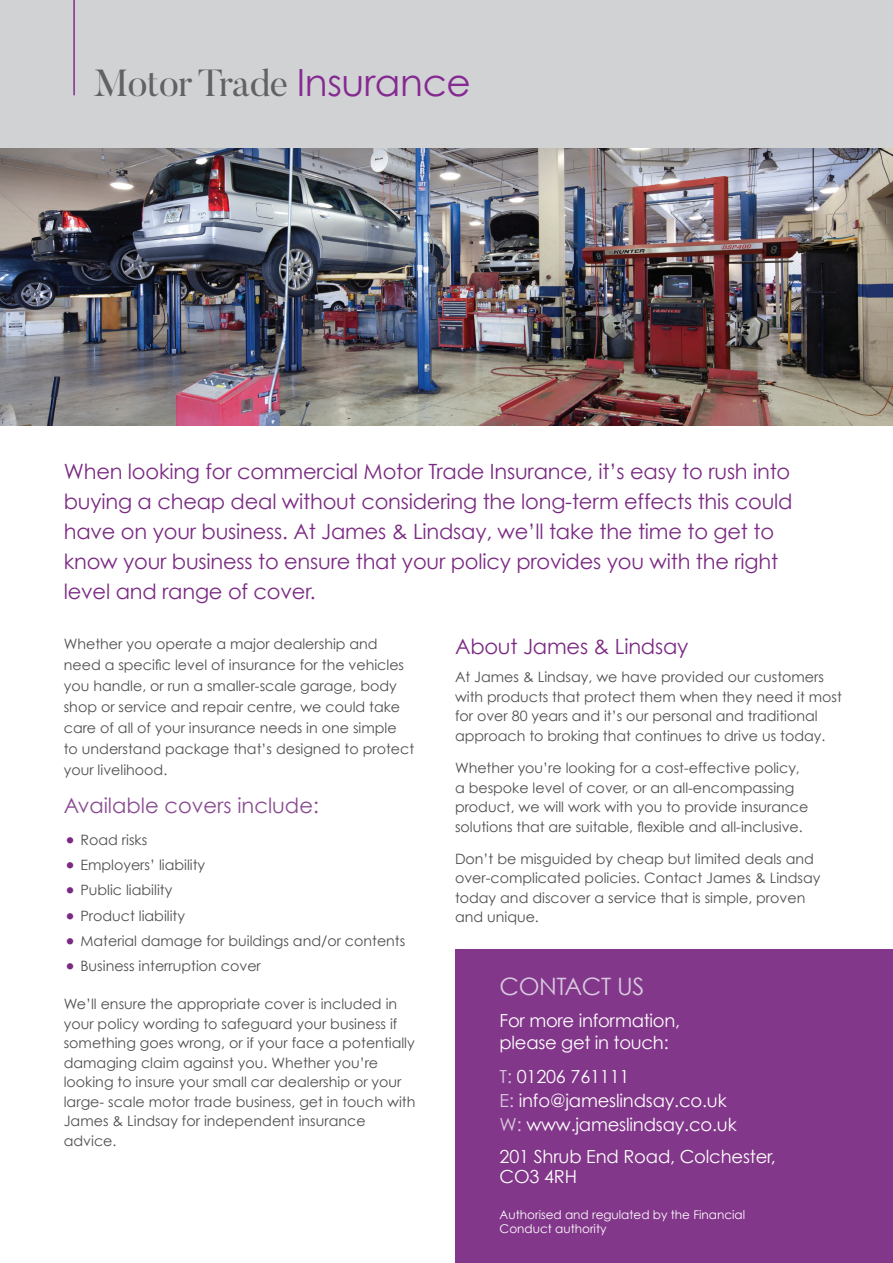
<style>
.page{position:relative;width:893px;height:1263px;background:#fff}
.page>*{position:absolute;margin:0;border:0;box-sizing:border-box;transform-origin:0 0}
.t1{font:37.5px "Butler";letter-spacing:-.01em;color:#626265}
.t2{font:24px "Century Gothic";letter-spacing:-.015em;color:#d8c9de}
.t3{font:21px/30px "Century Gothic";letter-spacing:-.01em;color:#7b2a83}
.Body{font:21px "Century Gothic";color:#8a4b91}
.Body-2{font:18px/21.6px "Century Gothic";letter-spacing:-.01em;color:#fff}
.Body-3{font:14.25px/19.5px "Century Gothic";color:#4e4f50}
.Body-4{font:12px/14.4px "Century Gothic";color:#fff}
.s1{font-family:"Century Gothic";color:#852a91}
.s2{font-size:21px;color:#7b2a83}
.s3{color:#d8c9de}
</style>
<div class="page">
<div style="left:0;top:0;width:893px;height:149px;background:#d1d2d4"></div>
<hr style="left:73px;top:0;width:2px;height:95px;background:#852a91">
<img style="left:0;top:149px;width:893px;height:276px">
<div style="left:455px;top:950px;width:438px;height:313px;background:#83378a"></div>
<p class="t1" style="left:94px;top:59px;width:379px">Motor Trade <span class="s1">Insurance</span></p>
<p class="t3" style="left:64px;top:456px;width:730px">When looking for commercial Motor Trade Insurance, it’s easy to rush into buying a cheap deal without considering the long-term effects this could have on your business. At James &amp; Lindsay, we’ll take the time to get to know your business to ensure that your policy provides you with the right level and range of cover.</p>
<p class="Body-3" style="left:64px;top:633px;width:352px;line-height:21px">Whether you operate a major dealership and need a specific level of insurance for the vehicles you handle, or run a smaller-scale garage, body shop or service and repair centre, we could take care of all of your insurance needs in one simple to understand package that’s designed to protect your livelihood.</p>
<p class="Body" style="left:64px;top:792px;width:257px">Available covers include:</p>
<p class="Body-3" style="left:64px;top:830px;width:85px"><span class="s2">•</span> Road risks</p>
<p class="Body-3" style="left:64px;top:855px;width:143px"><span class="s2">•</span> Employers’ liability</p>
<p class="Body-3" style="left:64px;top:880px;width:110px"><span class="s2">•</span> Public liability</p>
<p class="Body-3" style="left:64px;top:905px;width:123px"><span class="s2">•</span> Product liability</p>
<p class="Body-3" style="left:64px;top:930px;width:343px"><span class="s2">•</span> Material damage for buildings and/or contents</p>
<p class="Body-3" style="left:64px;top:955px;width:199px"><span class="s2">•</span> Business interruption cover</p>
<p class="Body-3" style="left:64px;top:994px;width:353px">We’ll ensure the appropriate cover is included in your policy wording to safeguard your business if something goes wrong, or if your face a potentially damaging claim against you. Whether you’re looking to insure your small car dealership or your large- scale motor trade business, get in touch with James &amp; Lindsay for independent insurance advice.</p>
<p class="t3" style="left:455px;top:631px;width:235px">About James &amp; Lindsay</p>
<p class="Body-3" style="left:455px;top:667px;width:388px">At James &amp; Lindsay, we have provided our customers with products that protect them when they need it most for over 80 years and it’s our personal and traditional approach to broking that continues to drive us today.</p>
<p class="Body-3" style="left:455px;top:758px;width:355px">Whether you’re looking for a cost-effective policy, a bespoke level of cover, or an all-encompassing product, we will work with you to provide insurance solutions that are suitable, flexible and all-inclusive.</p>
<p class="Body-3" style="left:455px;top:849px;width:367px">Don’t be misguided by cheap but limited deals and over-complicated policies. Contact James &amp; Lindsay today and discover a service that is simple, proven and unique.</p>
<p class="t2" style="left:500px;top:971px;width:146px">CONTACT US</p>
<p class="Body-2" style="left:500px;top:1009px;width:182px">For more information, please get in touch:</p>
<p class="Body-2" style="left:500px;top:1065px;width:131px"><span class="s3">T:</span> 01206 761111</p>
<p class="Body-2" style="left:500px;top:1089px;width:229px"><span class="s3">E:</span> info@jameslindsay.co.uk</p>
<p class="Body-2" style="left:500px;top:1113px;width:239px"><span class="s3">W:</span> www.jameslindsay.co.uk</p>
<p class="Body-2" style="left:500px;top:1147px;width:277px;line-height:19.5px">201 Shrub End Road, Colchester,<br>CO3 4RH</p>
<p class="Body-4" style="left:500px;top:1207px;width:247px">Authorised and regulated by the Financial<br>Conduct authority</p>
</div>
